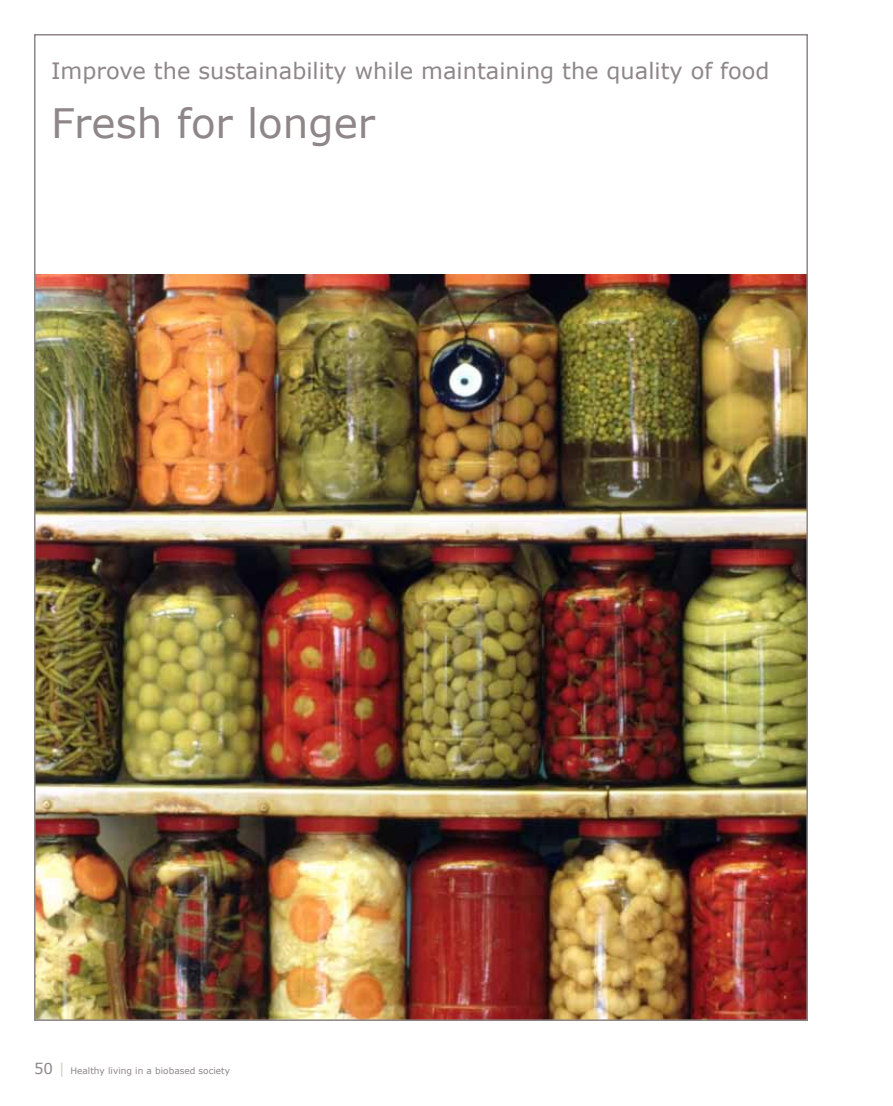
<style>
.page{position:relative;width:893px;height:1106px;background:#fff}
.page>*{position:absolute;margin:0;border:0;box-sizing:border-box;transform-origin:0 0}
.t1{font:40.5px "Verdana";color:#8e8687}
.t2{font:22.5px "Verdana";color:#8e8687}
.t3{font:9px "Verdana";color:#8e8687}
.s1{font-size:15px}
.s2{font-size:15px;color:#d5d0cb}
</style>
<div class="page">
<img style="left:37px;top:274px;width:768px;height:743px">
<p class="t2" style="left:51px;top:55px;width:720px">Improve the sustainability while maintaining the quality of food</p>
<h1 class="t1" style="left:51px;top:95px;width:326px">Fresh for longer</h1>
<p class="t3" style="left:34px;top:1064px;width:198px"><span class="s1">50</span> <span class="s2">|</span> Healthy living in a biobased society</p>
</div>
